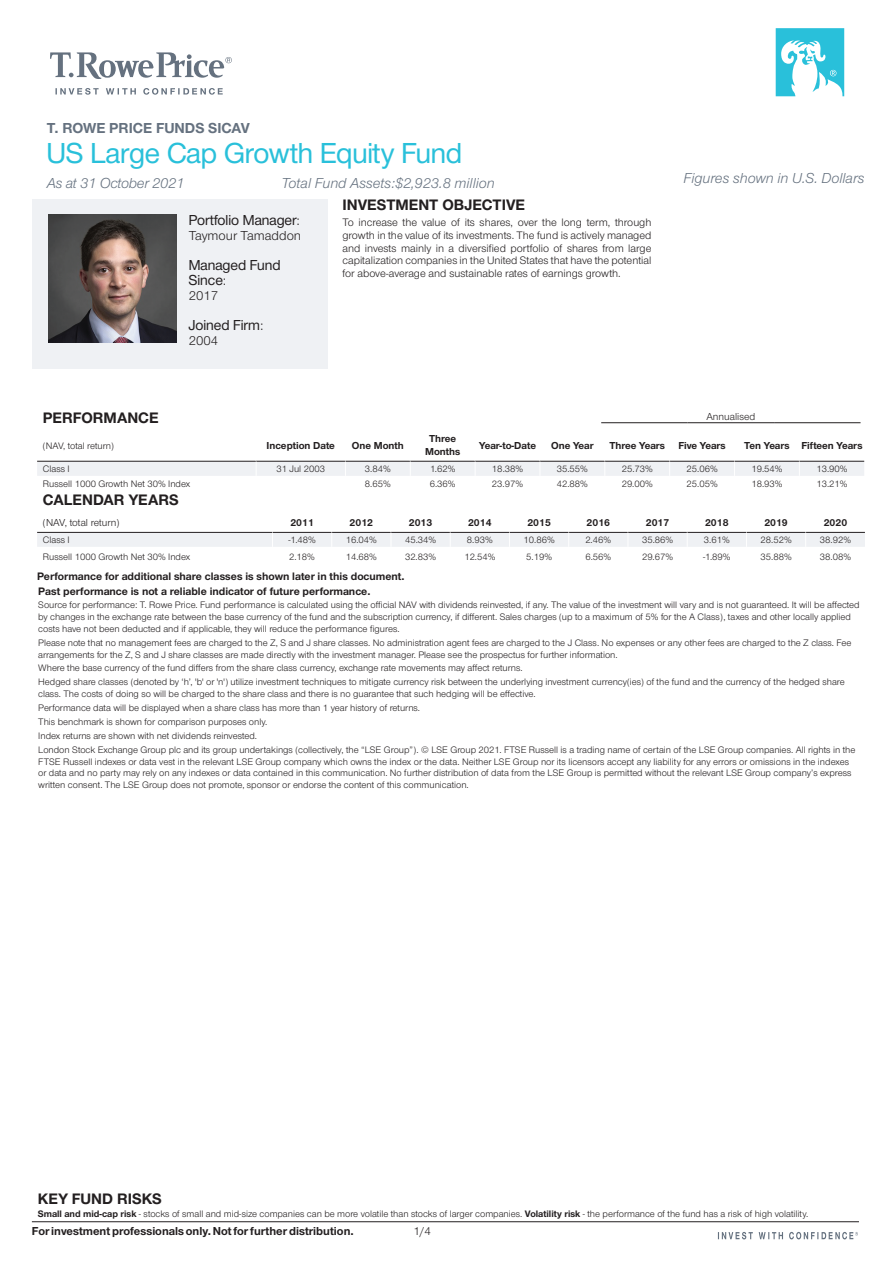
<style>
.page{position:relative;width:893px;height:1263px;background:#fff}
.page>*{position:absolute;margin:0;border:0;box-sizing:border-box;transform-origin:0 0}
.t1{font:500 30px "Nimbus San Nov D";letter-spacing:-.005em;color:#29c0da}
.t2{font:700 15.75px "Nimbus San Nov";color:#231f20}
.t3{font:italic 15px "Nimbus San Nov";color:#65717f}
.t4{font:500 15px/15px "Nimbus San Nov D";color:#231f20}
.t5{font:700 15px "Nimbus San Nov";color:#65717f}
.t6{font:13.5px "Nimbus San Nov";color:#231f20}
.t7{font:700 12px "Nimbus San Nov";color:#231f20}
.t8{font:12px "Nimbus San Nov";color:#231f20}
.t9{font:11.25px/12.8px "Nimbus San Nov";color:#231f20;text-align:justify}
.t10{font:700 11.25px/15px "Nimbus San Nov";color:#231f20}
.t11{font:700 10.5px/12.6px "Nimbus San Nov";color:#231f20;text-align:center}
.t12{font:10.5px "Nimbus San Nov";color:#231f20}
.t13{font:9.75px/11.7px "Nimbus San Nov";color:#231f20}
.s1{font-family:"Nimbus San Nov";font-weight:400;font-size:13.5px}
.s2{font-weight:700}
</style>
<div class="page">
<svg style="left:55px;top:88px;width:168px;height:7px"></svg>
<svg style="left:50px;top:52px;width:182px;height:27px"></svg>
<svg style="left:776px;top:28px;width:68px;height:68px"></svg>
<svg style="left:718px;top:1232px;width:140px;height:7px"></svg>
<hr style="left:32px;top:1221px;width:827px;height:1px;background:#231f20">
<hr style="left:601px;top:422px;width:87px;height:1px;background:#231f20">
<hr style="left:688px;top:422px;width:86px;height:1px;background:#231f20">
<hr style="left:774px;top:422px;width:86px;height:1px;background:#231f20">
<svg style="left:37px;top:460px;width:827px;height:16px"></svg>
<svg style="left:37px;top:531px;width:828px;height:16px"></svg>
<div style="left:32px;top:200px;width:295px;height:169px;background:#eff1f4"></div>
<img style="left:49px;top:215px;width:127px;height:127px">
<h3 class="t5" style="left:47px;top:119px;width:205px">T. ROWE PRICE FUNDS SICAV</h3>
<h1 class="t1" style="left:47px;top:135px;width:417px">US Large Cap Growth Equity Fund</h1>
<h3 class="t3" style="left:47px;top:174px;width:139px">As at 31 October 2021</h3>
<h3 class="t3" style="left:281px;top:174px;width:215px">Total Fund Assets:$2,923.8 million</h3>
<h3 class="t4" style="left:189px;top:212px;width:113px">Portfolio Manager<span class="s1">:</span></h3>
<h3 class="t6" style="left:189px;top:228px;width:114px">Taymour Tamaddon</h3>
<h3 class="t4" style="left:189px;top:257px;width:93px">Managed Fund<br>Since<span class="s1">:</span></h3>
<h3 class="t6" style="left:189px;top:288px;width:31px">2017</h3>
<h3 class="t4" style="left:189px;top:317px;width:76px">Joined Firm<span class="s1">:</span></h3>
<h3 class="t6" style="left:189px;top:333px;width:31px">2004</h3>
<h2 class="t2" style="left:342px;top:196px;width:184px">INVESTMENT OBJECTIVE</h2>
<p class="t9" style="left:342px;top:216px;width:311px">To increase the value of its shares, over the long term, through growth in the value of its investments. The fund is actively managed and invests mainly in a diversified portfolio of shares from large capitalization companies in the United States that have the potential for above-average and sustainable rates of earnings growth.</p>
<h3 class="t3" style="left:684px;top:170px;width:182px">Figures shown in U.S. Dollars</h3>
<h2 class="t2" style="left:43px;top:408px;width:117px">PERFORMANCE</h2>
<p class="t12" style="left:706px;top:410px;width:50px">Annualised</p>
<p class="t13" style="left:43px;top:440px;width:72px">(NAV, total return)</p>
<p class="t11" style="left:267px;top:439px;width:70px">Inception Date</p>
<p class="t11" style="left:352px;top:439px;width:53px">One Month</p>
<p class="t11" style="left:425px;top:432px;width:37px">Three<br>Months</p>
<p class="t11" style="left:479px;top:439px;width:58px">Year-to-Date</p>
<p class="t11" style="left:551px;top:439px;width:44px">One Year</p>
<p class="t11" style="left:609px;top:439px;width:57px">Three Years</p>
<p class="t11" style="left:678px;top:439px;width:49px">Five Years</p>
<p class="t11" style="left:744px;top:439px;width:120px">Ten Years Fifteen Years</p>
<p class="t13" style="left:43px;top:463px;width:28px">Class I</p>
<p class="t13" style="left:276px;top:463px;width:50px">31 Jul 2003</p>
<p class="t13" style="left:365px;top:463px;width:27px">3.84%</p>
<p class="t13" style="left:430px;top:463px;width:27px">1.62%</p>
<p class="t13" style="left:492px;top:463px;width:33px">18.38%</p>
<p class="t13" style="left:557px;top:463px;width:33px">35.55%</p>
<p class="t13" style="left:622px;top:463px;width:33px">25.73%</p>
<p class="t13" style="left:686px;top:463px;width:33px">25.06%</p>
<p class="t13" style="left:751px;top:463px;width:33px">19.54%</p>
<p class="t13" style="left:816px;top:463px;width:33px">13.90%</p>
<p class="t13" style="left:43px;top:478px;width:149px">Russell 1000 Growth Net 30% Index</p>
<p class="t13" style="left:365px;top:478px;width:27px">8.65%</p>
<p class="t13" style="left:430px;top:478px;width:27px">6.36%</p>
<p class="t13" style="left:492px;top:478px;width:33px">23.97%</p>
<p class="t13" style="left:557px;top:478px;width:32px">42.88%</p>
<p class="t13" style="left:622px;top:478px;width:33px">29.00%</p>
<p class="t13" style="left:686px;top:478px;width:33px">25.05%</p>
<p class="t13" style="left:751px;top:478px;width:33px">18.93%</p>
<p class="t13" style="left:816px;top:478px;width:33px">13.21%</p>
<h2 class="t2" style="left:43px;top:490px;width:137px">CALENDAR YEARS</h2>
<p class="t12" style="left:43px;top:517px;width:78px">(NAV, total return)</p>
<p class="t11" style="left:290px;top:516px;width:25px">2011</p>
<p class="t11" style="left:350px;top:516px;width:25px">2012</p>
<p class="t11" style="left:409px;top:516px;width:25px">2013</p>
<p class="t11" style="left:468px;top:516px;width:25px">2014</p>
<p class="t11" style="left:527px;top:516px;width:25px">2015</p>
<p class="t11" style="left:587px;top:516px;width:25px">2016</p>
<p class="t11" style="left:646px;top:516px;width:25px">2017</p>
<p class="t11" style="left:705px;top:516px;width:25px">2018</p>
<p class="t11" style="left:764px;top:516px;width:25px">2019</p>
<p class="t11" style="left:824px;top:516px;width:25px">2020</p>
<p class="t13" style="left:43px;top:534px;width:28px">Class I</p>
<p class="t13" style="left:288px;top:534px;width:29px">-1.48%</p>
<p class="t13" style="left:346px;top:534px;width:33px">16.04%</p>
<p class="t13" style="left:405px;top:534px;width:33px">45.34%</p>
<p class="t13" style="left:467px;top:534px;width:27px">8.93%</p>
<p class="t13" style="left:523px;top:534px;width:33px">10.86%</p>
<p class="t13" style="left:585px;top:534px;width:27px">2.46%</p>
<p class="t13" style="left:642px;top:534px;width:33px">35.86%</p>
<p class="t13" style="left:704px;top:534px;width:27px">3.61%</p>
<p class="t13" style="left:760px;top:534px;width:33px">28.52%</p>
<p class="t13" style="left:820px;top:534px;width:33px">38.92%</p>
<p class="t13" style="left:43px;top:551px;width:149px">Russell 1000 Growth Net 30% Index</p>
<p class="t13" style="left:289px;top:551px;width:27px">2.18%</p>
<p class="t13" style="left:346px;top:551px;width:33px">14.68%</p>
<p class="t13" style="left:405px;top:551px;width:32px">32.83%</p>
<p class="t13" style="left:464px;top:551px;width:32px">12.54%</p>
<p class="t13" style="left:526px;top:551px;width:27px">5.19%</p>
<p class="t13" style="left:585px;top:551px;width:27px">6.56%</p>
<p class="t13" style="left:642px;top:551px;width:33px">29.67%</p>
<p class="t13" style="left:703px;top:551px;width:29px">-1.89%</p>
<p class="t13" style="left:760px;top:551px;width:33px">35.88%</p>
<p class="t13" style="left:820px;top:551px;width:33px">38.08%</p>
<p class="t10" style="left:37px;top:568px;width:369px">Performance for additional share classes is shown later in this document.<br>Past performance is not a reliable indicator of future performance.</p>
<p class="t13" style="left:38px;top:599px;width:823px">Source for performance: T. Rowe Price. Fund performance is calculated using the official NAV with dividends reinvested, if any. The value of the investment will vary and is not guaranteed. It will be affected by changes in the exchange rate between the base currency of the fund and the subscription currency, if different. Sales charges (up to a maximum of 5% for the A Class), taxes and other locally applied costs have not been deducted and if applicable, they will reduce the performance figures.</p>
<p class="t13" style="left:38px;top:637px;width:815px">Please note that no management fees are charged to the Z, S and J share classes. No administration agent fees are charged to the J Class. No expenses or any other fees are charged to the Z class. Fee arrangements for the Z, S and J share classes are made directly with the investment manager. Please see the prospectus for further information.</p>
<p class="t13" style="left:38px;top:661px;width:808px;line-height:14px">Where the base currency of the fund differs from the share class currency, exchange rate movements may affect returns.<br>Hedged share classes (denoted by ‘h’, 'b' or 'n') utilize investment techniques to mitigate currency risk between the underlying investment currency(ies) of the fund and the currency of the hedged share</p>
<p class="t13" style="left:38px;top:687px;width:819px;line-height:14px">class. The costs of doing so will be charged to the share class and there is no guarantee that such hedging will be effective.<br>Performance data will be displayed when a share class has more than 1 year history of returns.<br>This benchmark is shown for comparison purposes only.<br>Index returns are shown with net dividends reinvested.<br>London Stock Exchange Group plc and its group undertakings (collectively, the “LSE Group”). © LSE Group 2021. FTSE Russell is a trading name of certain of the LSE Group companies. All rights in the</p>
<p class="t13" style="left:38px;top:756px;width:815px">FTSE Russell indexes or data vest in the relevant LSE Group company which owns the index or the data. Neither LSE Group nor its licensors accept any liability for any errors or omissions in the indexes or data and no party may rely on any indexes or data contained in this communication. No further distribution of data from the LSE Group is permitted without the relevant LSE Group company’s express written consent. The LSE Group does not promote, sponsor or endorse the content of this communication.</p>
<h2 class="t2" style="left:38px;top:1190px;width:125px">KEY FUND RISKS</h2>
<p class="t13" style="left:38px;top:1208px;width:772px"><span class="s2">Small and mid-cap risk</span> - stocks of small and mid-size companies can be more volatile than stocks of larger companies. <span class="s2">Volatility risk</span> - the performance of the fund has a risk of high volatility.</p>
<p class="t7" style="left:32px;top:1224px;width:323px">For investment professionals only. Not for further distribution.</p>
<p class="t8" style="left:414px;top:1224px;width:19px">1/4</p>
</div>
